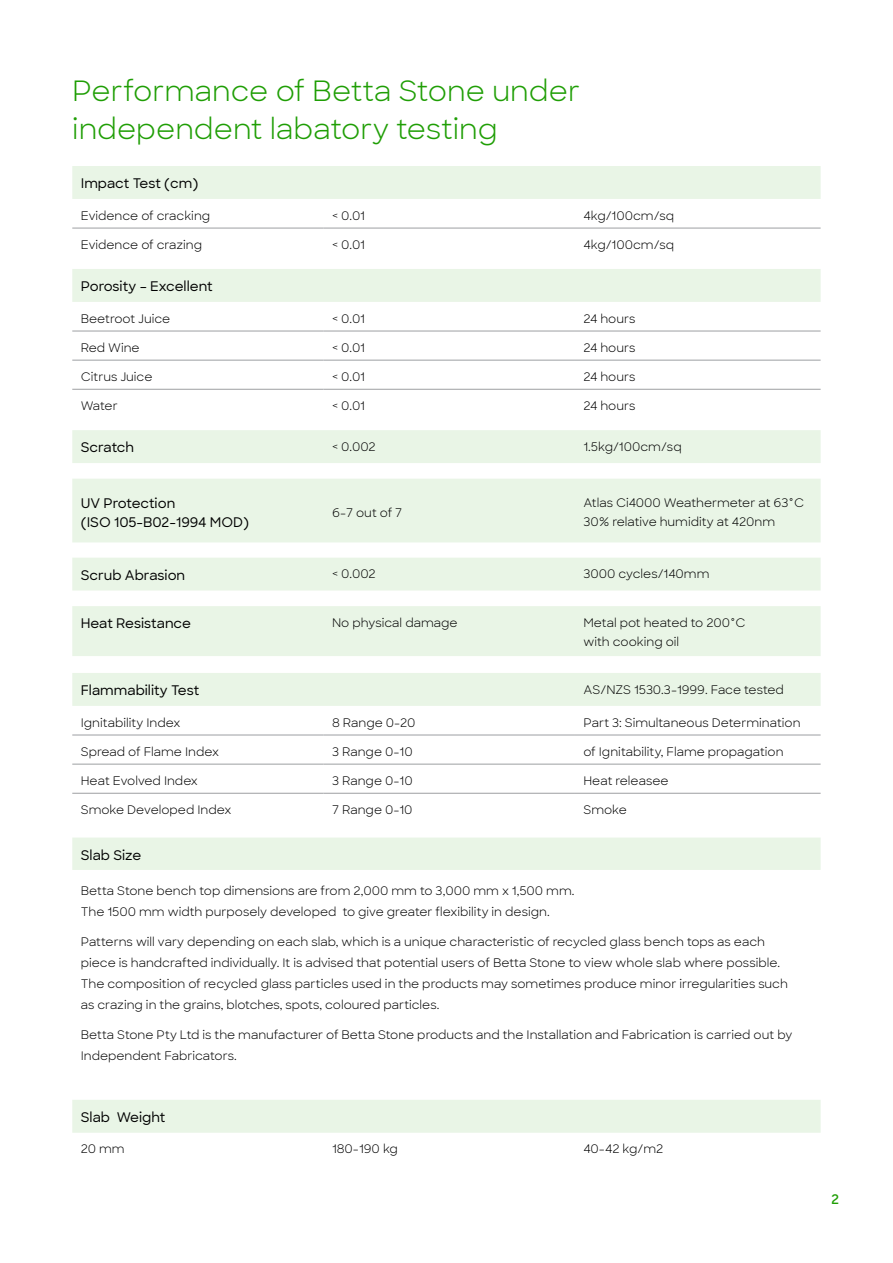
<style>
.page{position:relative;width:893px;height:1263px;background:#fff}
.page>*{position:absolute;margin:0;border:0;box-sizing:border-box;transform-origin:0 0}
.t1{font:28.5px/37.5px "Sharp Sans";color:#1f9e05}
.t2{font:500 13.5px/19.5px "Sharp Sans";color:#000}
.t3{font:600 13.5px "Sharp Sans";color:#1f9e05}
.t4{font:12px/21px "Sharp Sans";color:#000}
</style>
<div class="page">
<div style="left:72px;top:166px;width:749px;height:33px;background:#e9f5e6"></div>
<hr style="left:72px;top:228px;width:252px;height:1px;background:#9d9fa2">
<hr style="left:324px;top:228px;width:251px;height:1px;background:#9d9fa2">
<hr style="left:575px;top:228px;width:246px;height:1px;background:#9d9fa2">
<div style="left:72px;top:269px;width:749px;height:33px;background:#e9f5e6"></div>
<hr style="left:72px;top:331px;width:252px;height:1px;background:#9d9fa2">
<hr style="left:324px;top:331px;width:251px;height:1px;background:#9d9fa2">
<hr style="left:575px;top:331px;width:246px;height:1px;background:#9d9fa2">
<hr style="left:72px;top:360px;width:252px;height:1px;background:#9d9fa2">
<hr style="left:324px;top:360px;width:251px;height:1px;background:#9d9fa2">
<hr style="left:575px;top:360px;width:246px;height:1px;background:#9d9fa2">
<hr style="left:72px;top:389px;width:252px;height:1px;background:#9d9fa2">
<hr style="left:324px;top:389px;width:251px;height:1px;background:#9d9fa2">
<hr style="left:575px;top:389px;width:246px;height:1px;background:#9d9fa2">
<div style="left:72px;top:430px;width:749px;height:33px;background:#e9f5e6"></div>
<div style="left:72px;top:558px;width:749px;height:32px;background:#e9f5e6"></div>
<div style="left:72px;top:606px;width:749px;height:50px;background:#e9f5e6"></div>
<div style="left:72px;top:479px;width:749px;height:63px;background:#e9f5e6"></div>
<div style="left:72px;top:673px;width:749px;height:33px;background:#e9f5e6"></div>
<hr style="left:72px;top:735px;width:252px;height:1px;background:#9d9fa2">
<hr style="left:324px;top:735px;width:251px;height:1px;background:#9d9fa2">
<hr style="left:575px;top:735px;width:246px;height:1px;background:#9d9fa2">
<hr style="left:72px;top:764px;width:252px;height:1px;background:#9d9fa2">
<hr style="left:324px;top:764px;width:251px;height:1px;background:#9d9fa2">
<hr style="left:575px;top:764px;width:246px;height:1px;background:#9d9fa2">
<hr style="left:72px;top:793px;width:252px;height:1px;background:#9d9fa2">
<hr style="left:324px;top:793px;width:251px;height:1px;background:#9d9fa2">
<hr style="left:575px;top:793px;width:246px;height:1px;background:#9d9fa2">
<div style="left:72px;top:1100px;width:749px;height:33px;background:#e9f5e6"></div>
<div style="left:72px;top:837px;width:749px;height:33px;background:#e9f5e6"></div>
<h1 class="t1" style="left:72px;top:71px;width:509px">Performance of Betta Stone under independent labatory testing</h1>
<p class="t2" style="left:81px;top:173px;width:119px">Impact Test (cm)</p>
<p class="t4" style="left:81px;top:204px;width:131px">Evidence of cracking</p>
<p class="t4" style="left:332px;top:204px;width:34px">&lt; 0.01</p>
<p class="t4" style="left:583px;top:204px;width:92px">4kg/100cm/sq</p>
<p class="t4" style="left:81px;top:233px;width:123px">Evidence of crazing</p>
<p class="t4" style="left:332px;top:233px;width:34px">&lt; 0.01</p>
<p class="t4" style="left:583px;top:233px;width:92px">4kg/100cm/sq</p>
<p class="t2" style="left:81px;top:276px;width:133px">Porosity – Excellent</p>
<p class="t4" style="left:81px;top:307px;width:91px">Beetroot Juice</p>
<p class="t4" style="left:332px;top:307px;width:34px">&lt; 0.01</p>
<p class="t4" style="left:583px;top:307px;width:53px">24 hours</p>
<p class="t4" style="left:81px;top:336px;width:60px">Red Wine</p>
<p class="t4" style="left:332px;top:336px;width:34px">&lt; 0.01</p>
<p class="t4" style="left:583px;top:336px;width:53px">24 hours</p>
<p class="t4" style="left:81px;top:365px;width:73px">Citrus Juice</p>
<p class="t4" style="left:332px;top:365px;width:34px">&lt; 0.01</p>
<p class="t4" style="left:583px;top:365px;width:53px">24 hours</p>
<p class="t4" style="left:81px;top:394px;width:38px">Water</p>
<p class="t4" style="left:332px;top:394px;width:34px">&lt; 0.01</p>
<p class="t4" style="left:583px;top:394px;width:53px">24 hours</p>
<p class="t2" style="left:81px;top:437px;width:55px">Scratch</p>
<p class="t4" style="left:332px;top:435px;width:45px">&lt; 0.002</p>
<p class="t4" style="left:583px;top:435px;width:100px">1.5kg/100cm/sq</p>
<p class="t2" style="left:81px;top:492px;width:170px">UV Protection<br>(ISO 105-B02-1994 MOD)</p>
<p class="t4" style="left:332px;top:501px;width:72px">6-7 out of 7</p>
<p class="t4" style="left:583px;top:492px;width:222px;line-height:19.5px">Atlas Ci4000 Weathermeter at 63°C<br>30% relative humidity at 420nm</p>
<p class="t2" style="left:81px;top:564px;width:106px">Scrub Abrasion</p>
<p class="t4" style="left:332px;top:563px;width:45px">&lt; 0.002</p>
<p class="t4" style="left:583px;top:563px;width:128px">3000 cycles/140mm</p>
<p class="t2" style="left:81px;top:613px;width:112px">Heat Resistance</p>
<p class="t4" style="left:332px;top:611px;width:127px">No physical damage</p>
<p class="t4" style="left:583px;top:612px;width:164px;line-height:19.5px">Metal pot heated to 200°C with cooking oil</p>
<p class="t2" style="left:81px;top:680px;width:120px">Flammability Test</p>
<p class="t4" style="left:583px;top:678px;width:202px">AS/NZS 1530.3-1999. Face tested</p>
<p class="t4" style="left:81px;top:711px;width:101px">Ignitability Index</p>
<p class="t4" style="left:332px;top:711px;width:85px">8 Range 0-20</p>
<p class="t4" style="left:583px;top:711px;width:219px">Part 3: Simultaneous Determination</p>
<p class="t4" style="left:81px;top:740px;width:140px">Spread of Flame Index</p>
<p class="t4" style="left:332px;top:740px;width:82px">3 Range 0-10</p>
<p class="t4" style="left:583px;top:740px;width:202px">of Ignitability, Flame propagation</p>
<p class="t4" style="left:81px;top:769px;width:119px">Heat Evolved Index</p>
<p class="t4" style="left:332px;top:769px;width:82px">3 Range 0-10</p>
<p class="t4" style="left:583px;top:769px;width:87px">Heat releasee</p>
<p class="t4" style="left:81px;top:798px;width:152px">Smoke Developed Index</p>
<p class="t4" style="left:332px;top:798px;width:82px">7 Range 0-10</p>
<p class="t4" style="left:583px;top:798px;width:45px">Smoke</p>
<p class="t2" style="left:81px;top:844px;width:62px">Slab Size</p>
<p class="t4" style="left:81px;top:880px;width:495px">Betta Stone bench top dimensions are from 2,000 mm to 3,000 mm x 1,500 mm.<br>The 1500 mm width purposely developed to give greater flexibility in design.</p>
<p class="t4" style="left:81px;top:930px;width:709px">Patterns will vary depending on each slab, which is a unique characteristic of recycled glass bench tops as each piece is handcrafted individually. It is advised that potential users of Betta Stone to view whole slab where possible.<br>The composition of recycled glass particles used in the products may sometimes produce minor irregularities such as crazing in the grains, blotches, spots, coloured particles.</p>
<p class="t4" style="left:81px;top:1023px;width:713px">Betta Stone Pty Ltd is the manufacturer of Betta Stone products and the Installation and Fabrication is carried out by<br>Independent Fabricators.</p>
<p class="t2" style="left:81px;top:1107px;width:86px">Slab Weight</p>
<p class="t4" style="left:81px;top:1138px;width:45px">20 mm</p>
<p class="t4" style="left:332px;top:1138px;width:67px">180-190 kg</p>
<p class="t4" style="left:583px;top:1138px;width:82px">40-42 kg/m2</p>
<p class="t3" style="left:831px;top:1189px;width:9px">2</p>
</div>
